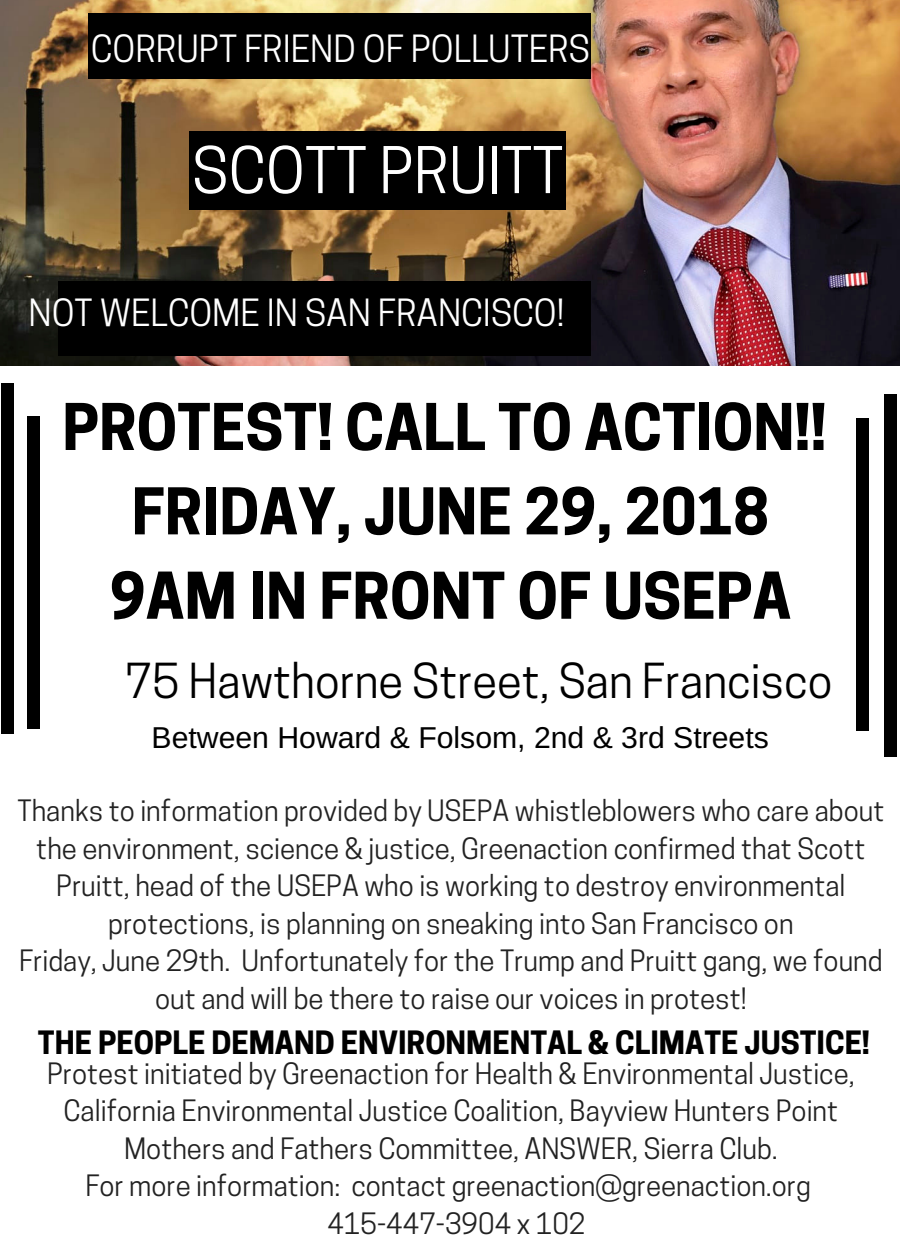
<style>
.page{position:relative;width:900px;height:1260px;background:#fff}
.page>*{position:absolute;margin:0;border:0;box-sizing:border-box;transform-origin:0 0}
.t1{font:700 60.5px/84.5px "Cooper Hewitt";color:#000;text-align:center}
.t2{font:60.5px "Cooper Hewitt";color:#fff}
.t3{font:45.25px "Cooper Hewitt";color:#000}
.t4{font:35.25px "Cooper Hewitt";color:#fff}
.t5{font:700 30.25px "Cooper Hewitt";color:#000}
.t6{font:30.25px "Arimo";color:#000}
.t7{font:27.75px/37.5px "Cooper Hewitt";color:#222;text-align:center}
</style>
<div class="page">
<img style="left:0;top:0;width:900px;height:366px">
<div style="left:88px;top:13px;width:503px;height:66px;background:#000"></div>
<div style="left:189px;top:131px;width:377px;height:79px;background:#000"></div>
<div style="left:58px;top:281px;width:533px;height:75px;background:#000"></div>
<div style="left:1px;top:660px;width:13px;height:74px;background:#000"></div>
<div style="left:1px;top:384px;width:13px;height:74px;background:#000"></div>
<div style="left:1px;top:456px;width:13px;height:206px;background:#000"></div>
<div style="left:884px;top:683px;width:12px;height:74px;background:#000"></div>
<div style="left:884px;top:394px;width:12px;height:74px;background:#000"></div>
<div style="left:884px;top:466px;width:12px;height:219px;background:#000"></div>
<div style="left:27px;top:417px;width:13px;height:73px;background:#000"></div>
<div style="left:27px;top:655px;width:13px;height:74px;background:#000"></div>
<div style="left:27px;top:488px;width:13px;height:170px;background:#000"></div>
<div style="left:856px;top:419px;width:13px;height:73px;background:#000"></div>
<div style="left:856px;top:657px;width:13px;height:74px;background:#000"></div>
<div style="left:856px;top:490px;width:13px;height:170px;background:#000"></div>
<p class="t4" style="left:91px;top:35px;width:501px">CORRUPT FRIEND OF POLLUTERS</p>
<h1 class="t2" style="left:192px;top:148px;width:373px">SCOTT PRUITT</h1>
<p class="t4" style="left:29px;top:300px;width:537px">NOT WELCOME IN SAN FRANCISCO!</p>
<h1 class="t1" style="left:62px;top:393px;width:766px">PROTEST! CALL TO ACTION!!<br>FRIDAY, JUNE 29, 2018<br>9AM IN FRONT OF USEPA</h1>
<h2 class="t3" style="left:125px;top:664px;width:709px">75 Hawthorne Street, San Francisco</h2>
<p class="t6" style="left:152px;top:721px;width:619px">Between Howard &amp; Folsom, 2nd &amp; 3rd Streets</p>
<p class="t7" style="left:17px;top:796px;width:868px">Thanks to information provided by USEPA whistleblowers who care about the environment, science &amp; justice, Greenaction confirmed that Scott Pruitt, head of the USEPA who is working to destroy environmental protections, is planning on sneaking into San Francisco on<br>Friday, June 29th. Unfortunately for the Trump and Pruitt gang, we found out and will be there to raise our voices in protest!</p>
<p class="t5" style="left:38px;top:1031px;width:834px">THE PEOPLE DEMAND ENVIRONMENTAL &amp; CLIMATE JUSTICE!</p>
<p class="t7" style="left:47px;top:1058px;width:809px">Protest initiated by Greenaction for Health &amp; Environmental Justice, California Environmental Justice Coalition, Bayview Hunters Point Mothers and Fathers Committee, ANSWER, Sierra Club.<br>For more information: contact greenaction@greenaction.org 415-447-3904 x 102</p>
</div>
